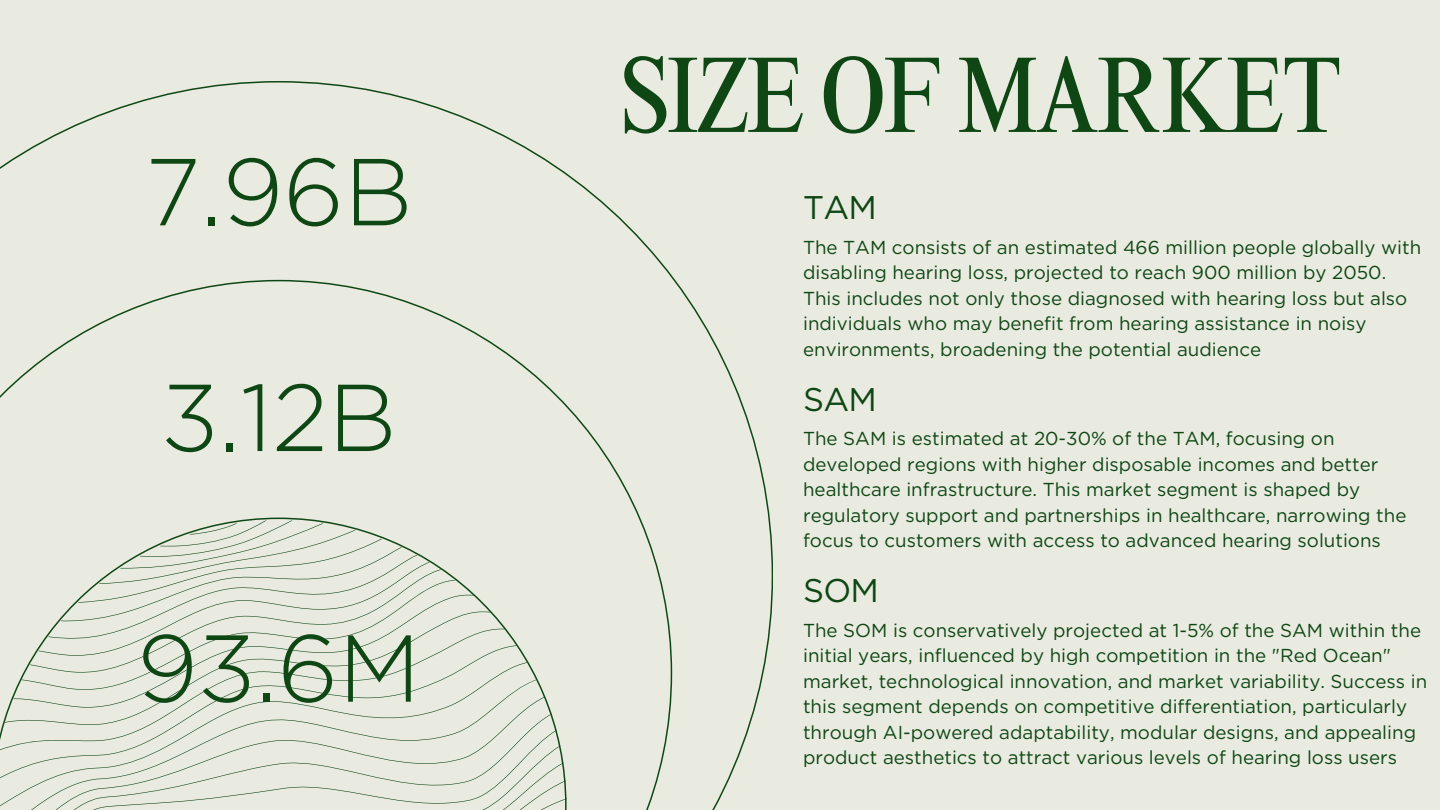
<style>
.page{position:relative;width:1440px;height:810px;background:#e9eae0}
.page>*{position:absolute;margin:0;border:0;box-sizing:border-box;transform-origin:0 0}
.t1{font:condensed 108.8px "Times NRMT Pro";letter-spacing:-.025em;color:#0e4714}
.t2{font:300 94.8px "Gotham";color:#0e4714}
.t3{font:32.8px "Gotham";letter-spacing:-.02em;color:#0e4714}
.t4{font:18.7px/25.5px "Gotham";color:#0e4714}
</style>
<div class="page">
<svg style="left:0;top:81px;width:773px;height:729px"></svg>
<svg style="left:0;top:280px;width:672px;height:530px"></svg>
<svg style="left:0;top:518px;width:566px;height:292px"></svg>
<p class="t2" style="left:145px;top:134px;width:269px">7.96B</p>
<h1 class="t2" style="left:161px;top:360px;width:237px">3.12B</h1>
<p class="t2" style="left:137px;top:611px;width:285px">93.6M</p>
<p class="t1" style="left:621px;top:54px;width:722px">SIZE OF MARKET</p>
<p class="t3" style="left:803px;top:188px;width:76px">TAM</p>
<p class="t4" style="left:803px;top:234px;width:620px">The TAM consists of an estimated 466 million people globally with disabling hearing loss, projected to reach 900 million by 2050.<br>This includes not only those diagnosed with hearing loss but also individuals who may benefit from hearing assistance in noisy environments, broadening the potential audience</p>
<p class="t3" style="left:803px;top:379px;width:75px">SAM</p>
<p class="t4" style="left:803px;top:426px;width:605px">The SAM is estimated at 20-30% of the TAM, focusing on developed regions with higher disposable incomes and better healthcare infrastructure. This market segment is shaped by regulatory support and partnerships in healthcare, narrowing the focus to customers with access to advanced hearing solutions</p>
<p class="t3" style="left:803px;top:571px;width:77px">SOM</p>
<p class="t4" style="left:803px;top:617px;width:626px">The SOM is conservatively projected at 1-5% of the SAM within the initial years, influenced by high competition in the "Red Ocean" market, technological innovation, and market variability. Success in this segment depends on competitive differentiation, particularly through AI-powered adaptability, modular designs, and appealing product aesthetics to attract various levels of hearing loss users</p>
</div>
